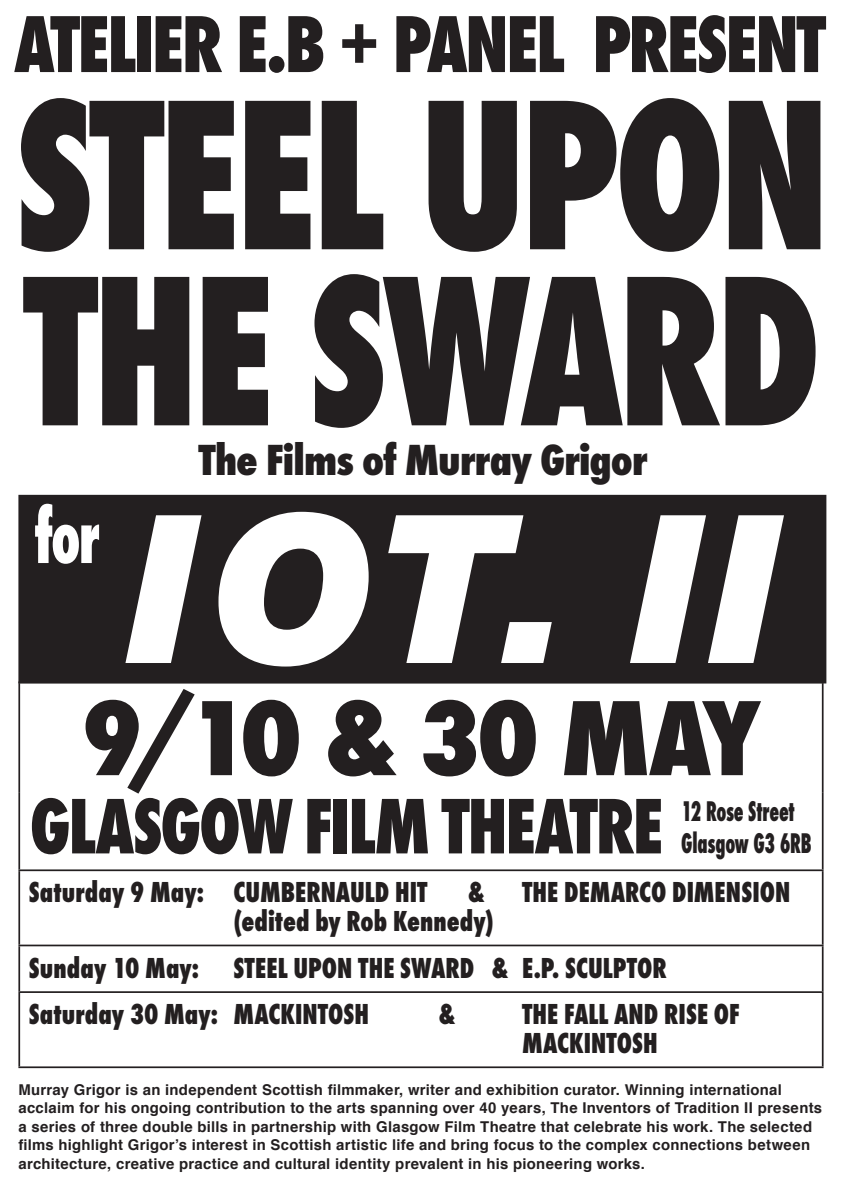
<style>
.page{position:relative;width:842px;height:1191px;background:#fff}
.page>*{position:absolute;margin:0;border:0;box-sizing:border-box;transform-origin:0 0}
.t1{font:italic 900 206.8px "Helvetica Neue LT Std";color:#fff}
.t2{font:800 196.8px/176px "Futura ND Cn";letter-spacing:-.03em;color:#231f20;scale:.88 1}
.t3{font:800 98.1px "Futura ND Cn";letter-spacing:-.05em;color:#231f20;scale:1.06 1}
.t4{font:800 74.1px "Futura ND Cn";letter-spacing:-.035em;color:#231f20;scale:.92 1}
.t5{font:800 72.2px "Futura ND Cn";letter-spacing:-.025em;color:#231f20;scale:.9 1}
.t6{font:800 71.2px "Futura ND Cn";color:#fff;scale:.75 1}
.t7{font:800 40px "Futura ND Cn";letter-spacing:-.02em;color:#231f20}
.t8{font:800 26.6px/28.5px "Futura ND Cn";letter-spacing:.005em;color:#231f20;scale:.9 1}
.t9{font:800 26.1px "Futura ND Cn";letter-spacing:-.015em;color:#231f20;scale:.69 1}
.t10{font:700 14.9px/18.5px "Helvetica";letter-spacing:.015em;color:#231f20}
</style>
<div class="page">
<div style="left:19px;top:496px;width:806px;height:186px;background:#231f20"></div>
<div style="left:18px;top:495px;width:808px;height:188px;border:2px solid #231f20"></div>
<hr style="left:18px;top:681px;width:805px;height:2px;background:#231f20">
<hr style="left:18px;top:683px;width:2px;height:109px;background:#231f20">
<hr style="left:822px;top:683px;width:1px;height:109px;background:#231f20">
<hr style="left:18px;top:792px;width:2px;height:77px;background:#231f20">
<hr style="left:822px;top:792px;width:1px;height:77px;background:#231f20">
<hr style="left:18px;top:869px;width:805px;height:2px;background:#231f20">
<hr style="left:18px;top:871px;width:2px;height:73px;background:#231f20">
<hr style="left:822px;top:871px;width:1px;height:73px;background:#231f20">
<hr style="left:18px;top:944px;width:805px;height:2px;background:#231f20">
<hr style="left:18px;top:946px;width:2px;height:45px;background:#231f20">
<hr style="left:822px;top:946px;width:1px;height:45px;background:#231f20">
<hr style="left:18px;top:991px;width:805px;height:2px;background:#231f20">
<hr style="left:18px;top:993px;width:2px;height:73px;background:#231f20">
<hr style="left:822px;top:993px;width:1px;height:73px;background:#231f20">
<hr style="left:18px;top:1066px;width:805px;height:2px;background:#231f20">
<h3 class="t4" style="left:14px;top:-2px;width:884px">ATELIER E.B + PANEL PRESENT</h3>
<h2 class="t2" style="left:15px;top:90px;width:927px">STEEL UPON<br>THE SWARD</h2>
<h3 class="t7" style="left:198px;top:434px;width:451px">THE FILMS OF MURRAY GRIGOR</h3>
<h1 class="t1" style="left:128px;top:462px;width:653px">IOT. II</h1>
<h3 class="t6" style="left:34px;top:491px;width:88px">FOR</h3>
<h3 class="t3" style="left:81px;top:676px;width:638px">9/10 &amp; 30 MAY</h3>
<h3 class="t5" style="left:30px;top:781px;width:705px">GLASGOW FILM THEATRE</h3>
<h3 class="t9" style="left:681px;top:795px;width:166px">12 ROSE STREET</h3>
<h3 class="t9" style="left:681px;top:826px;width:191px">GLASGOW G3 6RB</h3>
<h3 class="t8" style="left:29px;top:878px;width:444px">SATURDAY 9 MAY: CUMBERNAULD HIT</h3>
<h3 class="t8" style="left:234px;top:878px;width:620px;text-indent:234px">&amp; THE DEMARCO DIMENSION (EDITED BY ROB KENNEDY)</h3>
<h3 class="t8" style="left:29px;top:953px;width:191px">SUNDAY 10 MAY:</h3>
<h3 class="t8" style="left:29px;top:944px;width:710px;line-height:46.6px;text-indent:205px">STEEL UPON THE SWARD &amp; E.P. SCULPTOR<br>SATURDAY 30 MAY: MACKINTOSH</h3>
<h3 class="t8" style="left:522px;top:1000px;width:241px;text-indent:10px">HE FALL AND RISE OF<br>MACKINTOSH</h3>
<p class="t10" style="left:18px;top:1080px;width:805px">Murray Grigor is an independent Scottish filmmaker, writer and exhibition curator. Winning international acclaim for his ongoing contribution to the arts spanning over 40 years, The Inventors of Tradition II presents a series of three double bills in partnership with Glasgow Film Theatre that celebrate his work. The selected films highlight Grigor’s interest in Scottish artistic life and bring focus to the complex connections between architecture, creative practice and cultural identity prevalent in his pioneering works.</p>
<h3 class="t8" style="left:438px;top:1000px;width:63px">&amp; T</h3>
</div>
